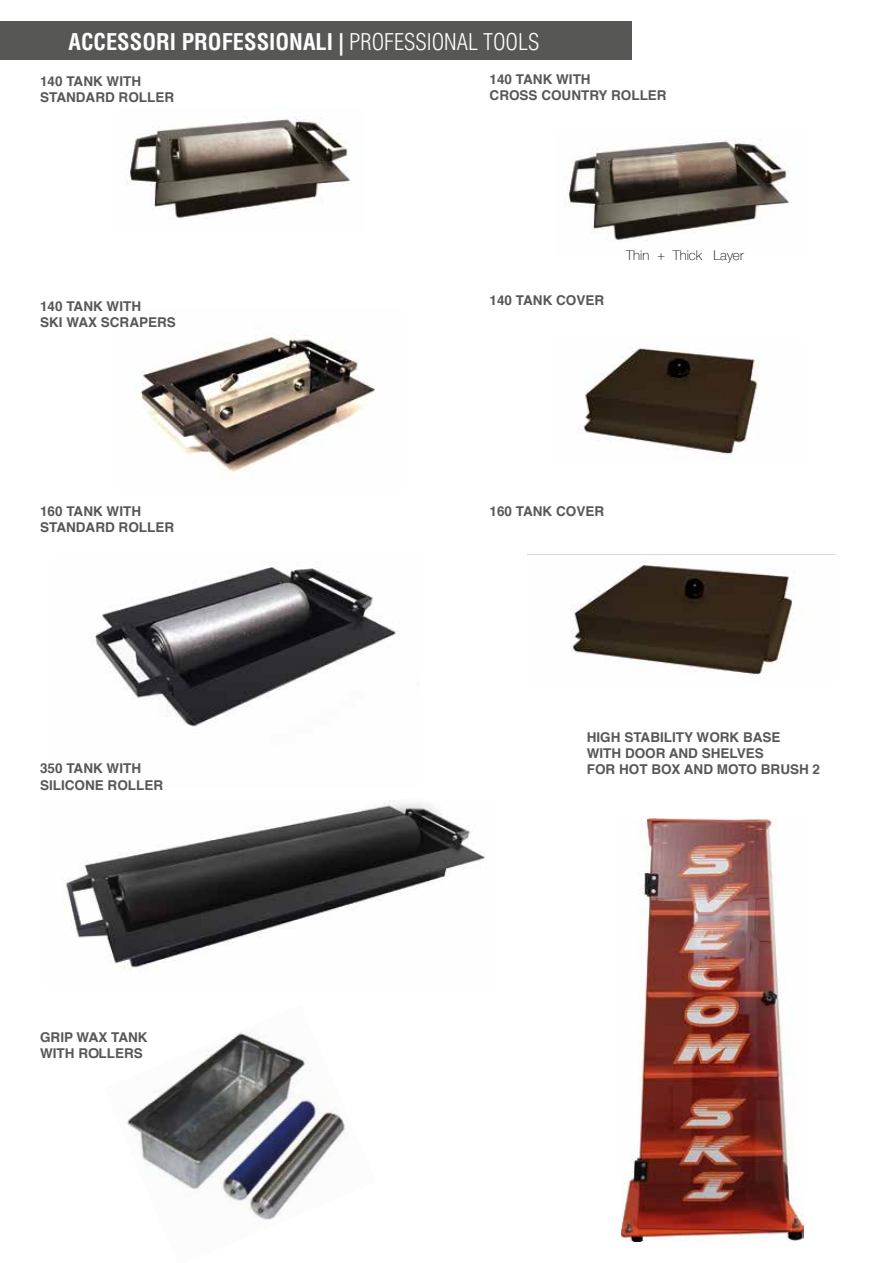
<style>
.page{position:relative;width:893px;height:1263px;background:#fff}
.page>*{position:absolute;margin:0;border:0;box-sizing:border-box;transform-origin:0 0}
.t1{font:700 condensed 22.5px "Helvetica";color:#fff}
.t2{font:700 13.5px/16.2px "Helvetica";color:#575756}
.t3{font:100 13.5px "Helvetica Neue";color:#000}
.s1{font-weight:300}
</style>
<div class="page">
<img style="left:63px;top:800px;width:422px;height:170px">
<img style="left:136px;top:325px;width:240px;height:147px">
<img style="left:528px;top:554px;width:307px;height:123px">
<img style="left:89px;top:564px;width:309px;height:163px">
<img style="left:126px;top:117px;width:224px;height:102px">
<img style="left:564px;top:139px;width:225px;height:102px">
<img style="left:578px;top:348px;width:181px;height:109px">
<img style="left:127px;top:1032px;width:221px;height:188px">
<div style="left:0;top:21px;width:631px;height:38px;background:#575756"></div>
<img style="left:622px;top:818px;width:182px;height:423px">
<h1 class="t1" style="left:69px;top:28px;width:472px">ACCESSORI PROFESSIONALI | <span class="s1">PROFESSIONAL TOOLS</span></h1>
<p class="t2" style="left:40px;top:73px;width:135px">140 TANK WITH<br>STANDARD ROLLER</p>
<p class="t2" style="left:490px;top:71px;width:179px">140 TANK WITH<br>CROSS COUNTRY ROLLER</p>
<p class="t2" style="left:40px;top:298px;width:137px">140 TANK WITH<br>SKI WAX SCRAPERS</p>
<p class="t2" style="left:490px;top:292px;width:116px">140 TANK COVER</p>
<p class="t3" style="left:626px;top:245px;width:119px">Thin + Thick Layer</p>
<p class="t2" style="left:40px;top:503px;width:135px">160 TANK WITH<br>STANDARD ROLLER</p>
<p class="t2" style="left:490px;top:503px;width:116px">160 TANK COVER</p>
<p class="t2" style="left:40px;top:761px;width:125px">350 TANK WITH<br>SILICONE ROLLER</p>
<p class="t2" style="left:40px;top:1029px;width:109px">GRIP WAX TANK<br>WITH ROLLERS</p>
<p class="t2" style="left:587px;top:729px;width:235px">HIGH STABILITY WORK BASE<br>WITH DOOR AND SHELVES<br>FOR HOT BOX AND MOTO BRUSH 2</p>
</div>
